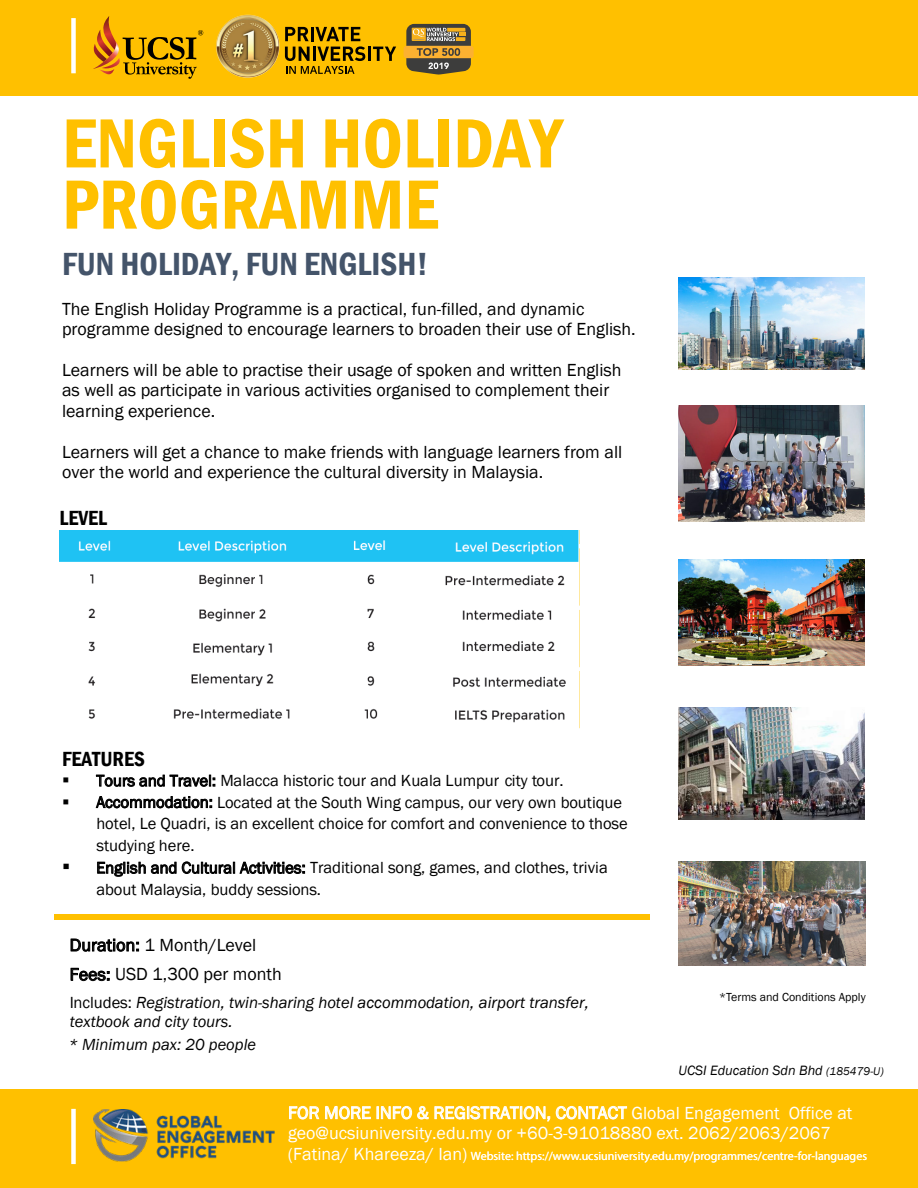
<style>
.page{position:relative;width:918px;height:1188px;background:#fff}
.page>*{position:absolute;margin:0;border:0;box-sizing:border-box;transform-origin:0 0}
.t1{font:600 condensed 72px/61.2px "Franklin Gothic";color:#ffc000}
.t2{font:600 condensed 33px "Franklin Gothic";color:#44546a}
.t3{font:600 condensed 21px "Franklin Gothic";color:#000}
.t4{font:18px/20.4px "Franklin Gothic";color:#000}
.t5{font:18px/20.4px "Franklin Gothic";color:#fff}
.t6{font:16.5px/21.5px "Franklin Gothic";color:#000}
.t7{font:italic 16.5px/18.8px "Franklin Gothic";color:#000}
.t8{font:italic 13.95px "Franklin Gothic";color:#000}
.t9{font:12px "Myriad Pro";color:#fffef9}
.t10{font:12px "Franklin Gothic";color:#000}
.s1{font-style:normal}
.s2{font-size:11.55px}
</style>
<div class="page">
<div style="left:0;top:0;width:918px;height:95px;background:#ffc000"></div>
<div style="left:71px;top:18px;width:5px;height:55px;background:#fff"></div>
<div style="left:0;top:1089px;width:918px;height:99px;background:#ffc000"></div>
<div style="left:71px;top:1109px;width:5px;height:55px;background:#fff"></div>
<img style="left:94px;top:1110px;width:180px;height:52px">
<svg style="left:289px;top:1106px;width:30px;height:13px"></svg>
<svg style="left:325px;top:1105px;width:46px;height:14px"></svg>
<svg style="left:377px;top:1106px;width:173px;height:15px"></svg>
<svg style="left:556px;top:1106px;width:71px;height:13px"></svg>
<svg style="left:96px;top:775px;width:119px;height:12px"></svg>
<svg style="left:96px;top:796px;width:116px;height:12px"></svg>
<svg style="left:97px;top:862px;width:208px;height:15px"></svg>
<div style="left:54px;top:915px;width:595px;height:5px;background:#ffc000"></div>
<img style="left:59px;top:531px;width:521px;height:198px">
<svg style="left:71px;top:939px;width:68px;height:13px"></svg>
<svg style="left:71px;top:968px;width:39px;height:13px"></svg>
<img style="left:679px;top:861px;width:186px;height:104px">
<img style="left:679px;top:708px;width:186px;height:111px">
<img style="left:679px;top:559px;width:186px;height:107px">
<img style="left:679px;top:406px;width:186px;height:116px">
<img style="left:679px;top:278px;width:186px;height:92px">
<svg style="left:93px;top:16px;width:110px;height:63px"></svg>
<hr style="left:368px;top:47px;width:3px;height:14px;background:#000">
<svg style="left:373px;top:47px;width:23px;height:14px"></svg>
<svg style="left:288px;top:27px;width:77px;height:47px"></svg>
<img style="left:216px;top:14px;width:72px;height:64px">
<div style="left:404px;top:46px;width:70px;height:12px;background:#fcb131;border-radius:3px"></div>
<svg style="left:406px;top:24px;width:65px;height:51px"></svg>
<h1 class="t1" style="left:62px;top:112px;width:502px">ENGLISH HOLIDAY<br>PROGRAMME</h1>
<h2 class="t2" style="left:62px;top:242px;width:367px">FUN HOLIDAY, FUN ENGLISH!</h2>
<p class="t4" style="left:62px;top:299px;width:575px">The English Holiday Programme is a practical, fun-filled, and dynamic programme designed to encourage learners to broaden their use of English.</p>
<p class="t4" style="left:62px;top:360px;width:561px">Learners will be able to practise their usage of spoken and written English as well as participate in various activities organised to complement their learning experience.</p>
<p class="t4" style="left:62px;top:442px;width:562px">Learners will get a chance to make friends with language learners from all over the world and experience the cultural diversity in Malaysia.</p>
<p class="t3" style="left:59px;top:504px;width:49px">LEVEL</p>
<p class="t3" style="left:62px;top:745px;width:84px">FEATURES</p>
<p class="t6" style="left:62px;top:770px;width:503px">▪ Tours and Travel: Malacca historic tour and Kuala Lumpur city tour.</p>
<p class="t6" style="left:96px;top:792px;width:533px;text-indent:-34px">▪ Accommodation: Located at the South Wing campus, our very own boutique hotel, Le Quadri, is an excellent choice for comfort and convenience to those studying here.</p>
<p class="t6" style="left:96px;top:857px;width:513px;text-indent:-34px">▪ English and Cultural Activities: Traditional song, games, and clothes, trivia about Malaysia, buddy sessions.</p>
<p class="t4" style="left:70px;top:931px;width:214px;line-height:29.4px">Duration: 1 Month/Level<br>Fees: USD 1,300 per month</p>
<p class="t7" style="left:70px;top:994px;width:520px"><span class="s1">Includes:</span> Registration, twin-sharing hotel accommodation, airport transfer, textbook and city tours.</p>
<p class="t10" style="left:719px;top:989px;width:148px">*Terms and Conditions Apply</p>
<p class="t7" style="left:68px;top:1036px;width:189px">* Minimum pax: 20 people</p>
<p class="t8" style="left:679px;top:1061px;width:207px">UCSI Education Sdn Bhd <span class="s2">(185479-U)</span></p>
<p class="t5" style="left:288px;top:1103px;width:566px">FOR MORE INFO &amp; REGISTRATION, CONTACT Global Engagement Office at geo@ucsiuniversity.edu.my or +60-3-91018880 ext. 2062/2063/2067 (Fatina/ Khareeza/ Ian)</p>
<p class="t9" style="left:471px;top:1148px;width:398px">Website: https://www.ucsiuniversity.edu.my/programmes/centre-for-languages</p>
</div>
